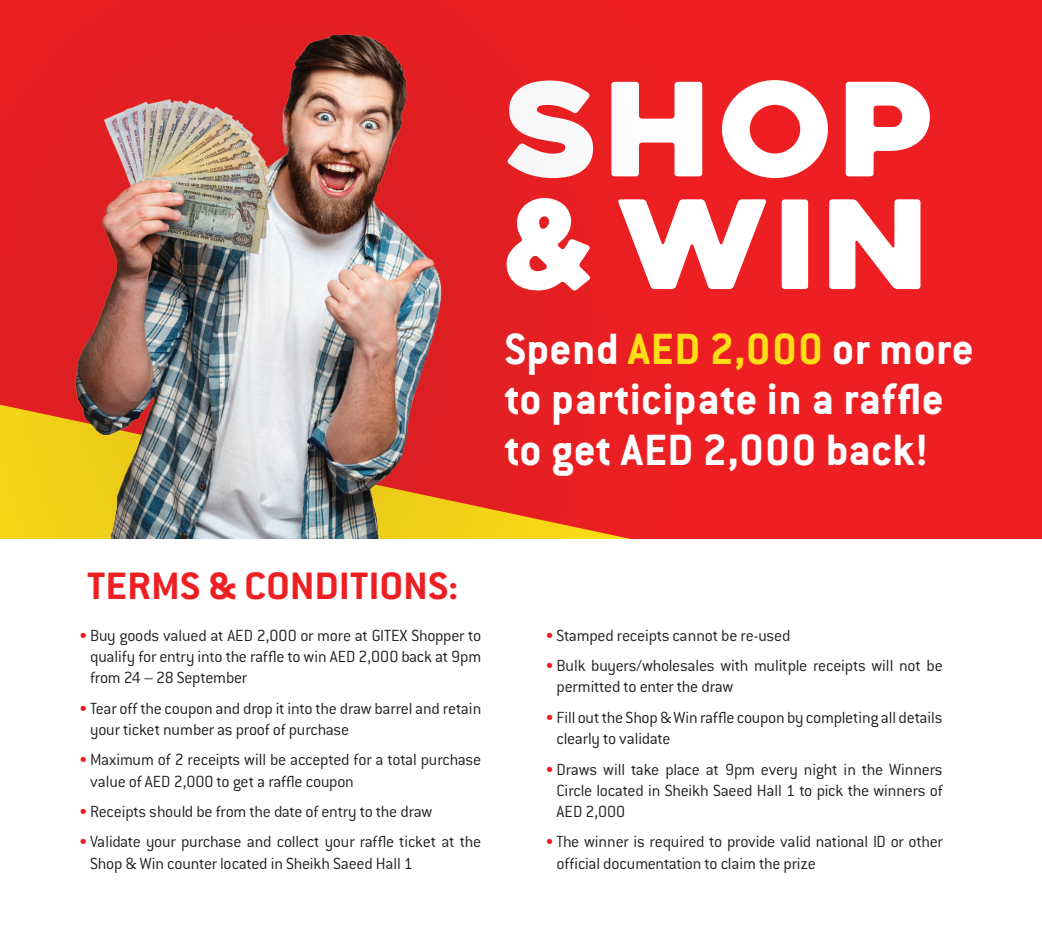
<style>
.page{position:relative;width:1042px;height:927px;background:#fff}
.page>*{position:absolute;margin:0;border:0;box-sizing:border-box;transform-origin:0 0}
.t1{font:129.15px "Heavitas";color:#fff;scale:1.08 1}
.t2{font:122.5px "Heavitas";color:#fff;scale:1.08 1}
.t3{font:700 48.12px "Conduit ITC";letter-spacing:.01em;color:#fff}
.t4{font:700 41.82px "Conduit ITC";color:#ee1f23;scale:1.08 1}
.t5{font:300 17.68px/21.2px "Conduit ITC";letter-spacing:-.015em;color:#231f20}
.s1{color:#ffdd17}
.s2{color:#ee1d23}
</style>
<div class="page">
<div style="left:0;top:0;width:1042px;height:926px;background:#ee1f23"></div>
<img style="left:0;top:29px;width:497px;height:510px">
<div style="left:0;top:539px;width:1042px;height:387px;background:#fff"></div>
<p class="t1" style="left:505px;top:50px;width:398px">SHOP</p>
<p class="t2" style="left:505px;top:169px;width:398px">&amp;WIN</p>
<p class="t3" style="left:505px;top:320px;width:470px">Spend <span class="s1">AED 2,000</span> or more</p>
<p class="t3" style="left:505px;top:371px;width:441px">to participate in a raffle</p>
<p class="t3" style="left:505px;top:422px;width:425px">to get AED 2,000 back!</p>
<p class="t4" style="left:87px;top:561px;width:345px">TERMS &amp; CONDITIONS:</p>
<p class="t5" style="left:90px;top:624px;width:392px;text-align:justify;text-indent:-11px"><span class="s2">•</span> Buy goods valued at AED 2,000 or more at GITEX Shopper to qualify for entry into the raffle to win AED 2,000 back at 9pm from 24 – 28 September</p>
<p class="t5" style="left:90px;top:697px;width:393px;text-indent:-11px"><span class="s2">•</span> Tear off the coupon and drop it into the draw barrel and retain your ticket number as proof of purchase</p>
<p class="t5" style="left:90px;top:749px;width:392px;text-indent:-11px"><span class="s2">•</span> Maximum of 2 receipts will be accepted for a total purchase value of AED 2,000 to get a raffle coupon</p>
<p class="t5" style="left:79px;top:800px;width:354px"><span class="s2">•</span> Receipts should be from the date of entry to the draw</p>
<p class="t5" style="left:90px;top:831px;width:392px;text-indent:-11px"><span class="s2">•</span> Validate your purchase and collect your raffle ticket at the<br>Shop &amp; Win counter located in Sheikh Saeed Hall 1</p>
<p class="t5" style="left:546px;top:624px;width:246px"><span class="s2">•</span> Stamped receipts cannot be re-used</p>
<p class="t5" style="left:557px;top:655px;width:388px;text-indent:-11px"><span class="s2">•</span> Bulk buyers/wholesales with mulitple receipts will not be permitted to enter the draw</p>
<p class="t5" style="left:557px;top:706px;width:387px;text-indent:-11px"><span class="s2">•</span> FillouttheShop&amp;Winrafflecouponbycompletingalldetails clearly to validate</p>
<p class="t5" style="left:557px;top:758px;width:388px;text-align:justify;text-indent:-11px"><span class="s2">•</span> Draws will take place at 9pm every night in the Winners Circle located in Sheikh Saeed Hall to1 pick the winners of AED 2,000</p>
<p class="t5" style="left:557px;top:831px;width:388px;text-indent:-11px"><span class="s2">•</span> The winner is required to provide valid national ID or other official documentation to claim the prize</p>
</div>
